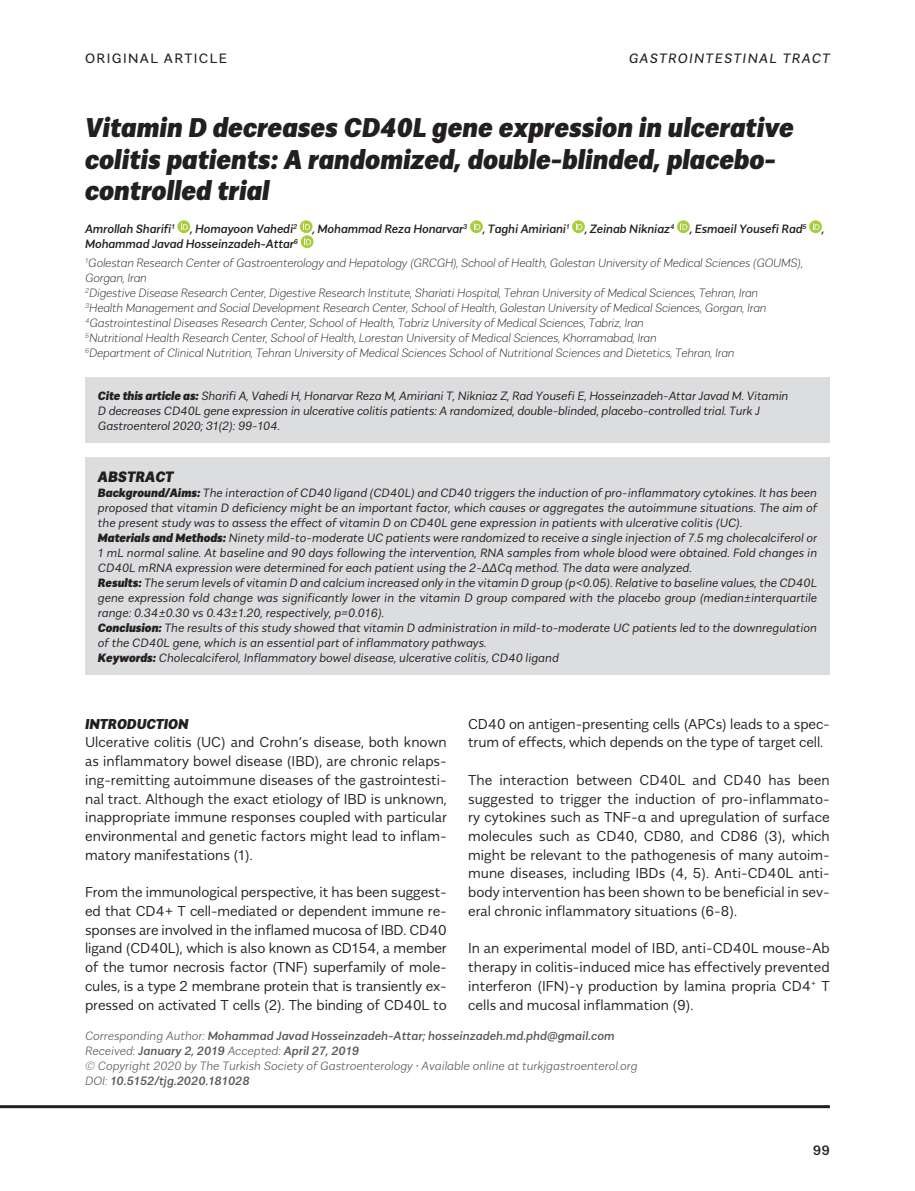
<style>
.page{position:relative;width:915px;height:1191px;background:#fff}
.page>*{position:absolute;margin:0;border:0;box-sizing:border-box;transform-origin:0 0}
.t1{font:italic 900 27px/31.5px "Alergia Normal";color:#231f20}
.t2{font:italic 900 15px "Alergia Normal";color:#231f20}
.t3{font:300 14.25px/18.8px "Alergia Normal";color:#231f20;text-align:justify}
.t4{font:italic 900 14.25px "Alergia Normal";color:#231f20}
.t5{font:italic 13.5px "Alergia Normal";letter-spacing:.1em;color:#231f20}
.t6{font:13.5px "Alergia Normal";letter-spacing:.1em;color:#231f20}
.t7{font:500 13.5px "Alergia Normal";color:#231f20}
.t8{font:italic 300 12px/15px "Alergia Normal";color:#231f20}
.t9{font:italic 300 expanded 12px/15px "Alergia Normal";letter-spacing:-.015em;color:#231f20}
.t10{font:italic 200 12px/15px "Alergia Normal";color:#57585a}
.t11{font:italic 500 12px "Alergia Normal";letter-spacing:-.01em;color:#231f20}
.s1{font-weight:500;font-stretch:normal}
.s2{font-weight:900}
.s3{font-weight:500}
</style>
<div class="page">
<svg style="left:177px;top:220px;width:13px;height:13px"></svg>
<svg style="left:181px;top:223px;width:7px;height:7px"></svg>
<div style="left:300px;top:220px;width:12px;height:13px;background:#a6ce39;border-radius:50%"></div>
<svg style="left:303px;top:223px;width:7px;height:7px"></svg>
<svg style="left:470px;top:220px;width:12px;height:13px"></svg>
<svg style="left:473px;top:223px;width:7px;height:7px"></svg>
<svg style="left:572px;top:220px;width:12px;height:13px"></svg>
<svg style="left:575px;top:223px;width:7px;height:7px"></svg>
<svg style="left:676px;top:220px;width:13px;height:13px"></svg>
<svg style="left:680px;top:223px;width:7px;height:7px"></svg>
<svg style="left:808px;top:220px;width:13px;height:13px"></svg>
<svg style="left:812px;top:223px;width:7px;height:7px"></svg>
<svg style="left:300px;top:235px;width:13px;height:13px"></svg>
<svg style="left:304px;top:238px;width:7px;height:7px"></svg>
<div style="left:85px;top:457px;width:744px;height:217px;background:#dcdddf"></div>
<hr style="left:0;top:1105px;width:829px;height:3px;background:#231f20">
<div style="left:85px;top:377px;width:744px;height:65px;background:#dcdddf"></div>
<p class="t6" style="left:85px;top:48px;width:143px">ORIGINAL ARTICLE</p>
<p class="t5" style="left:628px;top:48px;width:203px">GASTROINTESTINAL TRACT</p>
<h1 class="t1" style="left:85px;top:109px;width:710px">Vitamin D decreases CD40L gene expression in ulcerative colitis patients: A randomized, double-blinded, placebo&shy;controlled trial</h1>
<p class="t11" style="left:85px;top:219px;width:91px">Amrollah Sharifi<sup>1</sup></p>
<p class="t11" style="left:190px;top:219px;width:109px">, Homayoon Vahedi<sup>2</sup></p>
<p class="t11" style="left:312px;top:219px;width:157px">, Mohammad Reza Honarvar<sup>3</sup></p>
<p class="t11" style="left:482px;top:219px;width:88px">, Taghi Amiriani<sup>1</sup></p>
<p class="t11" style="left:584px;top:219px;width:91px">, Zeinab Nikniaz<sup>4</sup></p>
<p class="t11" style="left:689px;top:219px;width:118px">, Esmaeil Yousefi Rad<sup>5</sup></p>
<p class="t11" style="left:821px;top:219px;width:4px">,</p>
<p class="t9" style="left:85px;top:233px;width:719px;line-height:19.2px"><span class="s1">Mohammad Javad Hosseinzadeh-Attar</span><sup>6<br></sup><sup>1</sup>Golestan Research Center of Gastroenterology and Hepatology (GRCGH), School of Health, Golestan University of Medical Sciences (GOUMS),</p>
<p class="t9" style="left:85px;top:270px;width:682px">Gorgan, Iran<br><sup>2</sup>Digestive Disease Research Center, Digestive Research Institute, Shariati Hospital, Tehran University of Medical Sciences, Tehran, Iran <sup>3</sup>Health Management and Social Development Research Center, School of Health, Golestan University of Medical Sciences, Gorgan, Iran <sup>4</sup>Gastrointestinal Diseases Research Center, School of Health, Tabriz University of Medical Sciences, Tabriz, Iran<br><sup>5</sup>Nutritional Health Research Center, School of Health, Lorestan University of Medical Sciences, Khorramabad, Iran<br><sup>6</sup>Department of Clinical Nutrition, Tehran University of Medical Sciences School of Nutritional Sciences and Dietetics, Tehran, Iran</p>
<p class="t8" style="left:98px;top:387px;width:691px"><span class="s2">Cite this article as:</span> Sharifi A, Vahedi H, Honarvar Reza M, Amiriani T, Nikniaz Z, Rad Yousefi E, Hosseinzadeh-Attar Javad M. Vitamin<br>D decreases CD40L gene expression in ulcerative colitis patients: A randomized, double-blinded, placebo-controlled trial. Turk J<br>Gastroenterol 2020; 31(2): 99-104.</p>
<p class="t2" style="left:98px;top:464px;width:77px">ABSTRACT</p>
<p class="t8" style="left:98px;top:484px;width:720px"><span class="s2">Background/Aims:</span> The interaction of CD40 ligand (CD40L) and CD40 triggers the induction of pro-inflammatory cytokines. It has been proposed that vitamin D deficiency might be an important factor, which causes or aggregates the autoimmune situations. The aim of the present study was to assess the effect of vitamin D on CD40L gene expression in patients with ulcerative colitis (UC).<br><span class="s2">Materials and Methods:</span> Ninety mild-to-moderate UC patients were randomized to receive a single injection of 7.5 mg cholecalciferol or 1 mL normal saline. At baseline and 90 days following the intervention, RNA samples from whole blood were obtained. Fold changes in CD40L mRNA expression were determined for each patient using the 2-ΔΔCq method. The data were analyzed.<br><span class="s2">Results:</span> The serum levels of vitamin D and calcium increased only in the vitamin D group (p&lt;0.05). Relative to baseline values, the CD40L gene expression fold change was significantly lower in the vitamin D group compared with the placebo group (median±interquartile range: 0.34±0.30 vs 0.43±1.20, respectively, p=0.016).<br><span class="s2">Conclusion:</span> The results of this study showed that vitamin D administration in mild-to-moderate UC patients led to the downregulation of the CD40L gene, which is an essential part of inflammatory pathways.<br><span class="s2">Keywords:</span> Cholecalciferol, Inflammatory bowel disease, ulcerative colitis, CD40 ligand</p>
<p class="t4" style="left:85px;top:712px;width:105px">INTRODUCTION</p>
<p class="t3" style="left:85px;top:732px;width:363px">Ulcerative colitis (UC) and Crohn’s disease, both known as inflammatory bowel disease (IBD), are chronic relaps&shy;ing-remitting autoimmune diseases of the gastrointesti&shy;nal tract. Although the exact etiology of IBD is unknown, inappropriate immune responses coupled with particular environmental and genetic factors might lead to inflam&shy;matory manifestations (1).</p>
<p class="t3" style="left:85px;top:881px;width:363px">From the immunological perspective, it has been suggest&shy;ed that CD4+ T cell-mediated or dependent immune re&shy;sponses are involved in the inflamed mucosa of IBD. CD40 ligand (CD40L), which is also known as CD154, a member of the tumor necrosis factor (TNF) superfamily of mole&shy;cules, is a type 2 membrane protein that is transiently ex&shy;pressed on activated T cells (2). The binding of CD40L to</p>
<p class="t3" style="left:468px;top:713px;width:363px">CD40 on antigen-presenting cells (APCs) leads to a spec&shy;trum of effects, which depends on the type of target cell.</p>
<p class="t3" style="left:468px;top:769px;width:363px">The interaction between CD40L and CD40 has been suggested to trigger the induction of pro-inflammato&shy;ry cytokines such as TNF-α and upregulation of surface molecules such as CD40, CD80, and CD86 (3), which might be relevant to the pathogenesis of many autoim&shy;mune diseases, including IBDs (4, 5). Anti-CD40L anti&shy;body intervention has been shown to be beneficial in sev&shy;eral chronic inflammatory situations (6-8).</p>
<p class="t3" style="left:468px;top:937px;width:363px">In an experimental model of IBD, anti-CD40L mouse-Ab therapy in colitis-induced mice has effectively prevented interferon (IFN)-γ production by lamina propria CD4<sup>+</sup> T cells and mucosal inflammation (9).</p>
<p class="t10" style="left:85px;top:1027px;width:554px">Corresponding Author: <span class="s3">Mohammad Javad Hosseinzadeh-Attar; hosseinzadeh.md.phd@gmail.com </span>Received: <span class="s3">January 2, 2019</span> Accepted: <span class="s3">April 27, 2019<br></span>© Copyright 2020 by The Turkish Society of Gastroenterology • Available online at turkjgastroenterol.org DOI: <span class="s3">10.5152/tjg.2020.181028</span></p>
<p class="t7" style="left:812px;top:1139px;width:18px">99</p>
</div>
